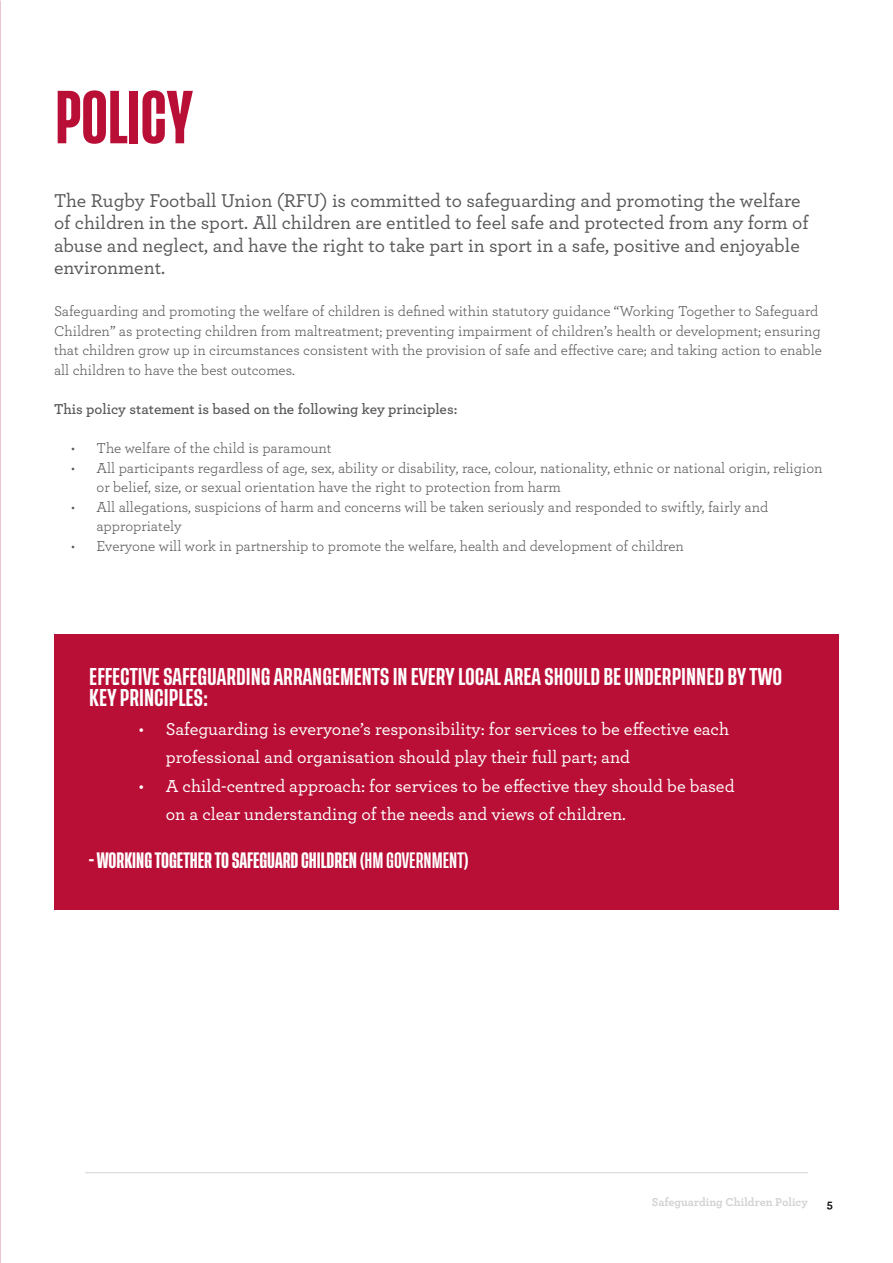
<style>
.page{position:relative;width:893px;height:1263px;background:#fff}
.page>*{position:absolute;margin:0;border:0;box-sizing:border-box;transform-origin:0 0}
.t1{font:600 55.5px "Tusker Grotesk 4600";color:#b90f36}
.t2{font:500 19.5px/22.5px "Archer";color:#57585a}
.t3{font:500 18px/28.5px "Archer";color:#fff}
.t4{font:500 18px/21.6px "Tusker Grotesk 5500";color:#fff}
.t5{font:600 16.5px "Tusker Grotesk 4600";color:#fff}
.t6{font:15px/19.5px "Archer";color:#57585a}
.t7{font:600 15px "Archer";color:#57585a}
.t8{font:700 12px "Archer";color:#d1d2d4}
.t9{font:700 12px "Archer";color:#070906}
.s1{font-family:"Tusker Grotesk 4500";font-weight:500}
</style>
<div class="page">
<hr style="left:85px;top:1172px;width:723px;height:1px;background:#d1d2d4">
<div style="left:55px;top:634px;width:784px;height:276px;background:#b90f36"></div>
<p class="t1" style="left:55px;top:85px;width:139px">POLICY</p>
<p class="t2" style="left:54px;top:188px;width:756px">The Rugby Football Union (RFU) is committed to safeguarding and promoting the welfare of children in the sport. All children are entitled to feel safe and protected from any form of abuse and neglect, and have the right to take part in sport in a safe, positive and enjoyable environment.</p>
<p class="t6" style="left:54px;top:301px;width:769px">Safeguarding and promoting the welfare of children is defined within statutory guidance “Working Together to Safeguard Children” as protecting children from maltreatment; preventing impairment of children’s health or development; ensuring that children grow up in circumstances consistent with the provision of safe and effective care; and taking action to enable all children to have the best outcomes.</p>
<p class="t7" style="left:54px;top:398px;width:405px">This policy statement is based on the following key principles:</p>
<p class="t6" style="left:71px;top:437px;width:262px">• The welfare of the child is paramount</p>
<p class="t6" style="left:97px;top:457px;width:728px;text-indent:-26px">• All participants regardless of age, sex, ability or disability, race, colour, nationality, ethnic or national origin, religion or belief, size, or sexual orientation have the right to protection from harm</p>
<p class="t6" style="left:97px;top:496px;width:673px;text-indent:-26px">• All allegations, suspicions of harm and concerns will be taken seriously and responded to swiftly, fairly and appropriately</p>
<p class="t6" style="left:71px;top:535px;width:614px">• Everyone will work in partnership to promote the welfare, health and development of children</p>
<p class="t4" style="left:89px;top:667px;width:694px">EFFECTIVE SAFEGUARDING ARRANGEMENTS IN EVERY LOCAL AREA SHOULD BE UNDERPINNED BY TWO<br>KEY PRINCIPLES:</p>
<p class="t3" style="left:166px;top:714px;width:565px;text-indent:-27px">• Safeguarding is everyone’s responsibility: for services to be effective each professional and organisation should play their full part; and</p>
<p class="t3" style="left:166px;top:771px;width:570px;text-indent:-27px">• A child-centred approach: for services to be effective they should be based on a clear understanding of the needs and views of children.</p>
<p class="t5" style="left:89px;top:850px;width:381px">- WORKING TOGETHER TO SAFEGUARD CHILDREN <span class="s1">(HM GOVERNMENT)</span></p>
<p class="t8" style="left:652px;top:1193px;width:158px">Safeguarding Children Policy</p>
<p class="t9" style="left:827px;top:1194px;width:8px">5</p>
</div>
